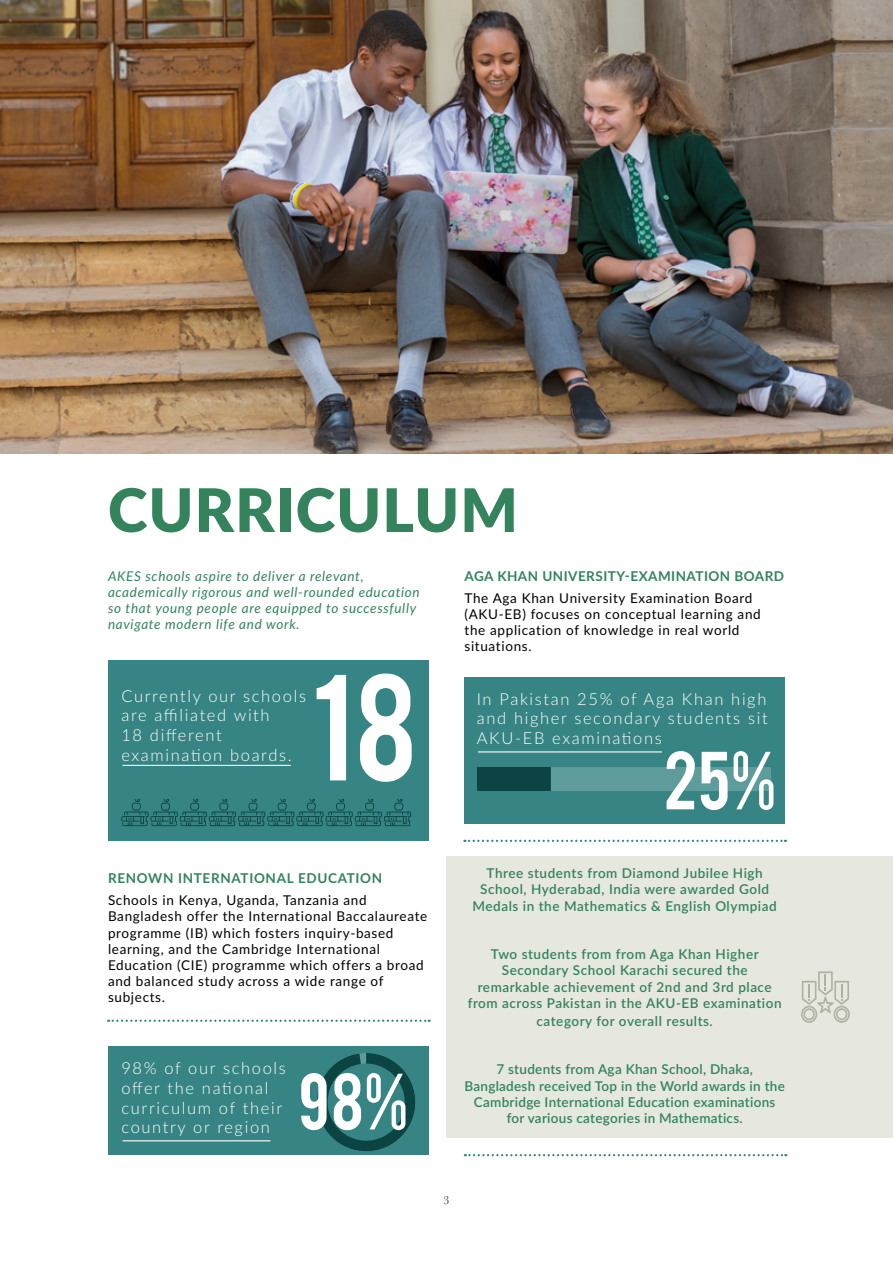
<style>
.page{position:relative;width:893px;height:1263px;background:#fff}
.page>*{position:absolute;margin:0;border:0;box-sizing:border-box;transform-origin:0 0}
.t1{font:118.5px "Bebas";color:#fff}
.t2{font:64.65px "Bebas";color:#fff}
.t3{font:62.55px "Bebas";color:#fff}
.t4{font:900 60px "Lato";letter-spacing:.02em;color:#34835c}
.t5{font:300 16.5px/19.8px "Lato";letter-spacing:.1em;color:#fff}
.t6{font:600 13.5px/16.2px "Lato";letter-spacing:.035em;color:#34835c;text-align:center}
.t7{font:13.5px/16.2px "Lato";letter-spacing:.05em;color:#000}
.t8{font:italic 13.5px/16.2px "Lato";letter-spacing:.05em;color:#34835c}
.t9{font:700 13.5px "Lato";letter-spacing:.035em;color:#34835c}
.t10{font:12px "Baskerville";color:#414042}
</style>
<div class="page">
<div style="left:446px;top:856px;width:447px;height:282px;background:#e6e7df"></div>
<hr style="left:0;top:0;width:1px;height:1263px;background:#33835c">
<hr style="left:0;top:742px;width:1px;height:45px;background:#094a2f">
<img style="left:0;top:0;width:893px;height:453px">
<svg style="left:465px;top:1154px;width:321px;height:2px"></svg>
<svg style="left:108px;top:1019px;width:322px;height:3px"></svg>
<svg style="left:464px;top:840px;width:322px;height:2px"></svg>
<div style="left:108px;top:660px;width:320px;height:181px;background:#368483"></div>
<svg style="left:122px;top:765px;width:169px;height:1px"></svg>
<svg style="left:121px;top:799px;width:290px;height:27px"></svg>
<div style="left:465px;top:677px;width:320px;height:146px;background:#368483"></div>
<svg style="left:478px;top:751px;width:184px;height:1px"></svg>
<div style="left:550px;top:767px;width:220px;height:24px;background:#5d9c9b"></div>
<div style="left:477px;top:767px;width:73px;height:24px;background:#0b4443"></div>
<div style="left:108px;top:1047px;width:320px;height:108px;background:#368483"></div>
<svg style="left:122px;top:1140px;width:149px;height:1px"></svg>
<svg style="left:317px;top:1053px;width:98px;height:98px"></svg>
<svg style="left:801px;top:971px;width:49px;height:52px"></svg>
<h3 class="t4" style="left:108px;top:465px;width:411px">CURRICULUM</h3>
<p class="t8" style="left:108px;top:567px;width:313px">AKES schools aspire to deliver a relevant, academically rigorous and well-rounded education so that young people are equipped to successfully navigate modern life and work.</p>
<p class="t9" style="left:464px;top:566px;width:321px">AGA KHAN UNIVERSITY-EXAMINATION BOARD</p>
<p class="t7" style="left:464px;top:589px;width:298px">The Aga Khan University Examination Board (AKU-EB) focuses on conceptual learning and the application of knowledge in real world situations.</p>
<h1 class="t1" style="left:311px;top:641px;width:107px">18</h1>
<p class="t5" style="left:121px;top:685px;width:186px">Currently our schools are affiliated with<br>18 different examination boards.</p>
<p class="t5" style="left:477px;top:688px;width:292px;text-align:justify">In Pakistan 25% of Aga Khan high and higher secondary students sit AKU-EB examinations</p>
<h2 class="t2" style="left:663px;top:733px;width:114px">25%</h2>
<p class="t9" style="left:108px;top:868px;width:276px">RENOWN INTERNATIONAL EDUCATION</p>
<p class="t7" style="left:108px;top:892px;width:321px">Schools in Kenya, Uganda, Tanzania and Bangladesh offer the International Baccalaureate programme (IB) which fosters inquiry-based learning, and the Cambridge International Education (CIE) programme which offers a broad and balanced study across a wide range of subjects.</p>
<p class="t5" style="left:121px;top:1057px;width:166px">98% of our schools offer the national curriculum of their country or region</p>
<h3 class="t3" style="left:298px;top:1056px;width:111px">98%</h3>
<p class="t6" style="left:473px;top:865px;width:306px">Three students from Diamond Jubilee High<br>School, Hyderabad, India were awarded Gold<br>Medals in the Mathematics &amp; English Olympiad</p>
<p class="t6" style="left:468px;top:946px;width:315px">Two students from from Aga Khan Higher Secondary School Karachi secured the remarkable achievement of 2nd and 3rd place from across Pakistan in the AKU-EB examination</p>
<p class="t6" style="left:537px;top:1012px;width:178px">category for overall results.</p>
<p class="t6" style="left:464px;top:1061px;width:322px">7 students from Aga Khan School, Dhaka, Bangladesh received Top in the World awards in the Cambridge International Education examinations for various categories in Mathematics.</p>
<p class="t10" style="left:443px;top:1192px;width:7px">3</p>
</div>
